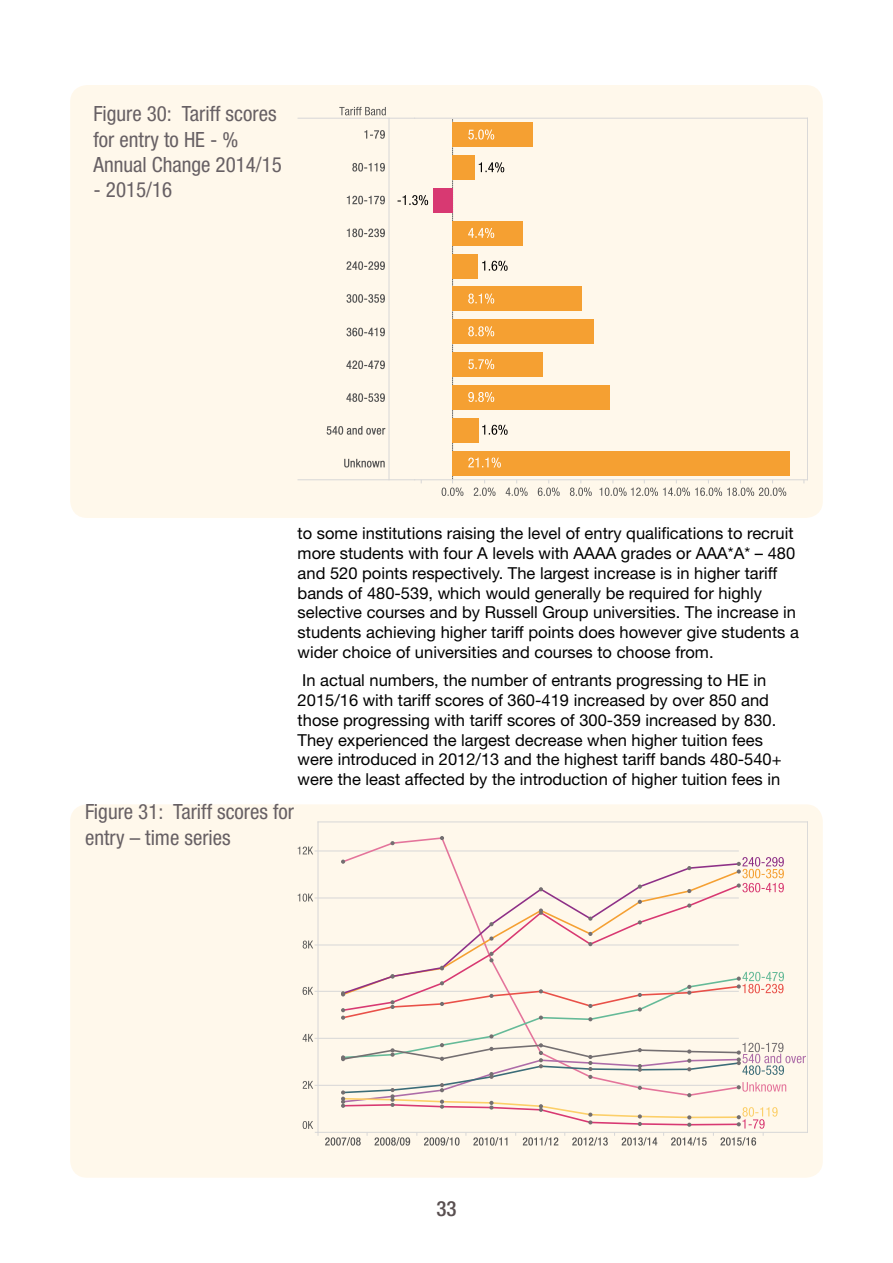
<style>
.page{position:relative;width:893px;height:1263px;background:#fff}
.page>*{position:absolute;margin:0;border:0;box-sizing:border-box;transform-origin:0 0}
.t1{font:condensed 21px/25.2px "Helvetica Neue LT Pro";color:#676064}
.t2{font:500 condensed 21px "Helvetica Neue LT Pro";color:#594f50}
.t3{font:16.5px/19.8px "Helvetica Neue LT Pro";color:#000}
</style>
<div class="page">
<div style="left:70px;top:804px;width:753px;height:374px;background:#fff8eb;border-radius:17px"></div>
<div style="left:70px;top:85px;width:753px;height:433px;background:#fff8eb;border-radius:17px"></div>
<svg style="left:339px;top:107px;width:47px;height:8px"></svg>
<svg style="left:538px;top:480px;width:22px;height:16px"></svg>
<svg style="left:570px;top:480px;width:22px;height:16px"></svg>
<svg style="left:599px;top:480px;width:187px;height:16px"></svg>
<svg style="left:364px;top:130px;width:21px;height:9px"></svg>
<svg style="left:352px;top:163px;width:33px;height:9px"></svg>
<svg style="left:347px;top:196px;width:38px;height:8px"></svg>
<svg style="left:347px;top:229px;width:38px;height:8px"></svg>
<svg style="left:347px;top:261px;width:38px;height:9px"></svg>
<svg style="left:346px;top:294px;width:39px;height:9px"></svg>
<svg style="left:346px;top:328px;width:39px;height:8px"></svg>
<svg style="left:346px;top:360px;width:39px;height:9px"></svg>
<svg style="left:346px;top:393px;width:39px;height:9px"></svg>
<svg style="left:327px;top:426px;width:58px;height:9px"></svg>
<svg style="left:344px;top:459px;width:41px;height:8px"></svg>
<hr style="left:298px;top:118px;width:117px;height:1px;background:#d7d7d7">
<hr style="left:298px;top:479px;width:117px;height:1px;background:#d7d7d7">
<div style="left:453px;top:451px;width:337px;height:24px;background:#f5a032"></div>
<div style="left:453px;top:385px;width:157px;height:25px;background:#f5a032"></div>
<div style="left:453px;top:352px;width:90px;height:25px;background:#f5a032"></div>
<div style="left:453px;top:319px;width:141px;height:25px;background:#f5a032"></div>
<div style="left:453px;top:287px;width:129px;height:24px;background:#f5a032"></div>
<div style="left:433px;top:188px;width:20px;height:25px;background:#d83972"></div>
<div style="left:453px;top:123px;width:80px;height:24px;background:#f5a032"></div>
<svg style="left:397px;top:195px;width:31px;height:10px"></svg>
<svg style="left:442px;top:119px;width:86px;height:377px"></svg>
<hr style="left:389px;top:118px;width:1px;height:362px;background:#d7d7d7">
<hr style="left:807px;top:118px;width:1px;height:362px;background:#d7d7d7">
<hr style="left:415px;top:118px;width:393px;height:1px;background:#d7d7d7">
<hr style="left:415px;top:479px;width:393px;height:1px;background:#d7d7d7">
<hr style="left:315px;top:1085px;width:424px;height:1px;background:#d7d7d7">
<hr style="left:315px;top:1038px;width:424px;height:1px;background:#d7d7d7">
<hr style="left:315px;top:991px;width:424px;height:1px;background:#d7d7d7">
<hr style="left:315px;top:945px;width:424px;height:1px;background:#d7d7d7">
<hr style="left:315px;top:898px;width:424px;height:1px;background:#d7d7d7">
<hr style="left:315px;top:851px;width:424px;height:1px;background:#d7d7d7">
<svg style="left:303px;top:1121px;width:16px;height:15px"></svg>
<svg style="left:303px;top:1081px;width:10px;height:8px"></svg>
<svg style="left:303px;top:1034px;width:10px;height:8px"></svg>
<svg style="left:303px;top:987px;width:10px;height:8px"></svg>
<svg style="left:303px;top:940px;width:10px;height:8px"></svg>
<svg style="left:298px;top:893px;width:15px;height:8px"></svg>
<svg style="left:298px;top:846px;width:15px;height:8px"></svg>
<svg style="left:341px;top:837px;width:398px;height:25px"></svg>
<svg style="left:341px;top:859px;width:4px;height:3px"></svg>
<svg style="left:390px;top:841px;width:5px;height:4px"></svg>
<svg style="left:440px;top:836px;width:4px;height:4px"></svg>
<svg style="left:341px;top:862px;width:398px;height:90px"></svg>
<svg style="left:489px;top:922px;width:5px;height:4px"></svg>
<svg style="left:539px;top:887px;width:4px;height:4px"></svg>
<svg style="left:588px;top:916px;width:4px;height:5px"></svg>
<svg style="left:638px;top:884px;width:4px;height:5px"></svg>
<svg style="left:687px;top:866px;width:4px;height:4px"></svg>
<svg style="left:737px;top:857px;width:47px;height:35px"></svg>
<svg style="left:325px;top:952px;width:481px;height:193px"></svg>
<hr style="left:318px;top:822px;width:1px;height:310px;background:#d7d7d7">
<hr style="left:807px;top:822px;width:1px;height:310px;background:#d7d7d7">
<hr style="left:318px;top:821px;width:490px;height:1px;background:#d7d7d7">
<hr style="left:318px;top:1132px;width:490px;height:1px;background:#d7d7d7">
<p class="t1" style="left:94px;top:101px;width:190px">Figure 30: Tariff scores for entry to HE - %<br>Annual Change 2014/15</p>
<p class="t1" style="left:94px;top:177px;width:80px">- 2015/16</p>
<p class="t3" style="left:298px;top:523px;width:503px">to some institutions raising the level of entry qualifications to recruit more students with four A levels with AAAA grades or AAA*A* – 480 and 520 points respectively. The largest increase is in higher tariff bands of 480-539, which would generally be required for highly selective courses and by Russell Group universities. The increase in students achieving higher tariff points does however give students a wider choice of universities and courses to choose from.</p>
<p class="t3" style="left:298px;top:670px;width:485px">In actual numbers, the number of entrants progressing to HE in 2015/16 with tariff scores of 360-419 increased by over 850 and those progressing with tariff scores of 300-359 increased by 830.<br>They experienced the largest decrease when higher tuition fees were introduced in 2012/13 and the highest tariff bands 480-540+ were the least affected by the introduction of higher tuition fees in</p>
<p class="t1" style="left:85px;top:799px;width:211px">Figure 31: Tariff scores for entry – time series</p>
<p class="t2" style="left:436px;top:1196px;width:22px">33</p>
</div>
